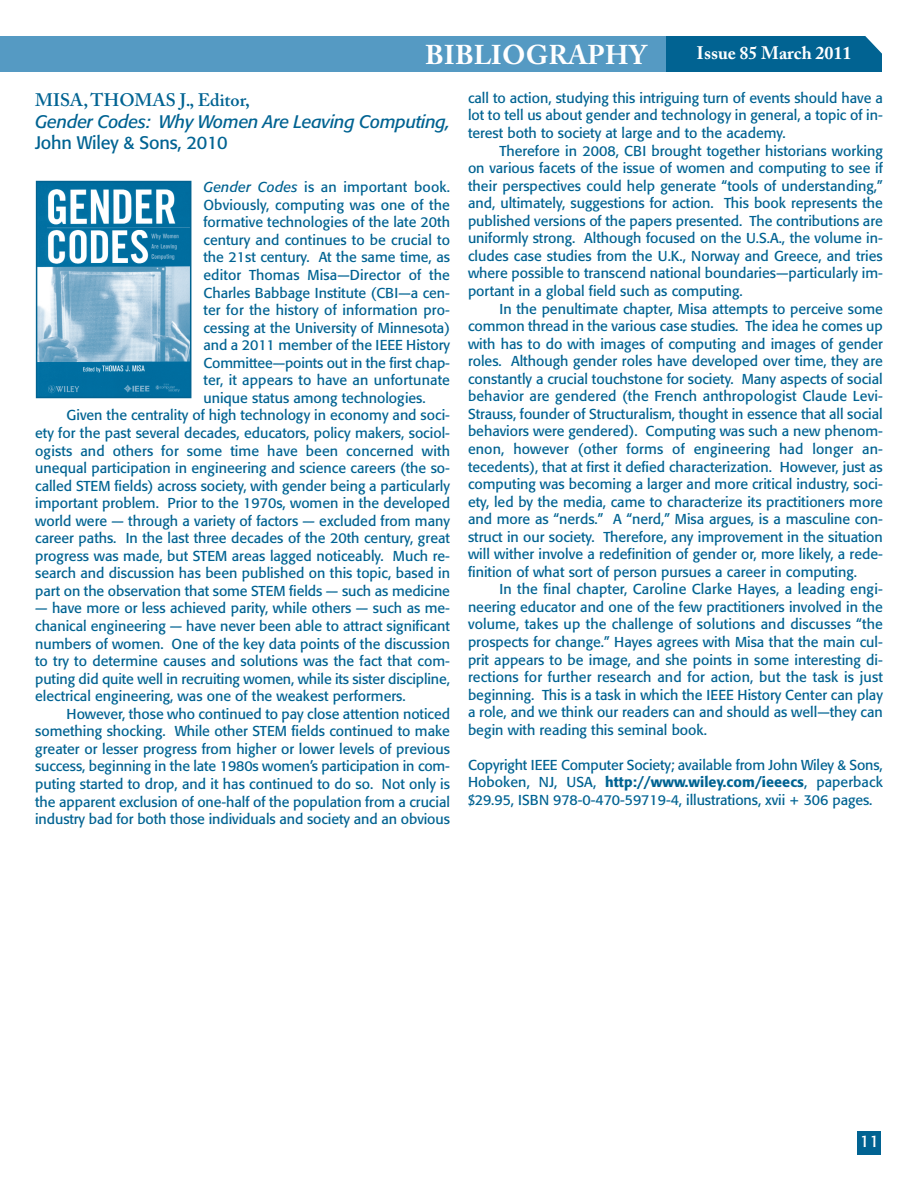
<style>
.page{position:relative;width:918px;height:1188px;background:#fff}
.page>*{position:absolute;margin:0;border:0;box-sizing:border-box;transform-origin:0 0}
.t1{font:700 27px "Adobe Caslon Pro";color:#fff}
.t2{font:italic 18px "Formata";letter-spacing:-.015em;color:#016392}
.t3{font:600 18px "Adobe Caslon Pro";color:#016392}
.t4{font:18px "Formata";letter-spacing:-.01em;color:#016392}
.t5{font:700 18px "Adobe Caslon Pro";color:#fff}
.t6{font:16.5px "Formata";color:#fff}
.t7{font:14.25px/17.5px "Formata";color:#016392;text-align:justify}
.s1{font-style:italic}
.s2{font-weight:500}
</style>
<div class="page">
<div style="left:666px;top:36px;width:216px;height:35px;background:#016392"></div>
<div style="left:0;top:36px;width:666px;height:35px;background:#559ac3"></div>
<svg style="left:865px;top:36px;width:17px;height:18px"></svg>
<img style="left:39px;top:184px;width:149px;height:211px">
<div style="left:36px;top:181px;width:155px;height:217px;border:2px solid #016392"></div>
<div style="left:858px;top:1131px;width:23px;height:23px;background:#016392"></div>
<h1 class="t1" style="left:425px;top:38px;width:223px">BIBLIOGRAPHY</h1>
<p class="t5" style="left:697px;top:43px;width:156px">Issue 85 March 2011</p>
<p class="t3" style="left:35px;top:93px;width:216px">MISA, THOMAS J., Editor,</p>
<p class="t2" style="left:35px;top:113px;width:416px">Gender Codes: Why Women Are Leaving Computing,</p>
<p class="t4" style="left:35px;top:135px;width:194px">John Wiley &amp; Sons, 2010</p>
<p class="t7" style="left:203px;top:180px;width:248px"><span class="s1">Gender Codes</span> is an important book.</p>
<p class="t7" style="left:203px;top:197px;width:248px">Obviously, computing was one of the</p>
<p class="t7" style="left:203px;top:215px;width:248px">formative technologies of the late 20th</p>
<p class="t7" style="left:203px;top:232px;width:248px">century and continues to be crucial to</p>
<p class="t7" style="left:203px;top:250px;width:248px">the 21st century. At the same time, as</p>
<p class="t7" style="left:203px;top:267px;width:248px">editor Thomas Misa—Director of the</p>
<p class="t7" style="left:203px;top:285px;width:248px">Charles Babbage Institute (CBI—a cen-</p>
<p class="t7" style="left:203px;top:302px;width:248px">ter for the history of information pro-</p>
<p class="t7" style="left:203px;top:320px;width:248px">cessing at the University of Minnesota)</p>
<p class="t7" style="left:203px;top:338px;width:248px">and a 2011 member of the IEEE History</p>
<p class="t7" style="left:203px;top:355px;width:248px">Committee—points out in the first chap-</p>
<p class="t7" style="left:203px;top:373px;width:248px">ter, it appears to have an unfortunate</p>
<p class="t7" style="left:203px;top:390px;width:224px">unique status among technologies.</p>
<p class="t7" style="left:67px;top:408px;width:385px">Given the centrality of high technology in economy and soci-</p>
<p class="t7" style="left:35px;top:425px;width:416px">ety for the past several decades, educators, policy makers, sociol-</p>
<p class="t7" style="left:35px;top:443px;width:416px">ogists and others for some time have been concerned with</p>
<p class="t7" style="left:35px;top:460px;width:416px">unequal participation in engineering and science careers (the so-</p>
<p class="t7" style="left:35px;top:478px;width:416px">called STEM fields) across society, with gender being a particularly</p>
<p class="t7" style="left:35px;top:495px;width:416px">important problem. Prior to the 1970s, women in the developed</p>
<p class="t7" style="left:35px;top:513px;width:416px">world were — through a variety of factors — excluded from many</p>
<p class="t7" style="left:35px;top:531px;width:416px">career paths. In the last three decades of the 20th century, great</p>
<p class="t7" style="left:35px;top:548px;width:416px">progress was made, but STEM areas lagged noticeably. Much re-</p>
<p class="t7" style="left:35px;top:566px;width:416px">search and discussion has been published on this topic, based in</p>
<p class="t7" style="left:35px;top:583px;width:416px">part on the observation that some STEM fields — such as medicine</p>
<p class="t7" style="left:35px;top:601px;width:416px">— have more or less achieved parity, while others — such as me&shy;chanical engineering — have never been able to attract significant numbers of women. One of the key data points of the discussion to try to determine causes and solutions was the fact that com&shy;puting did quite well in recruiting women, while its sister discipline, electrical engineering, was one of the weakest performers.</p>
<p class="t7" style="left:35px;top:706px;width:416px;text-indent:31px">However, those who continued to pay close attention noticed something shocking. While other STEM fields continued to make greater or lesser progress from higher or lower levels of previous success, beginning in the late 1980s women’s participation in com&shy;puting started to drop, and it has continued to do so. Not only is the apparent exclusion of one-half of the population from a crucial industry bad for both those individuals and society and an obvious</p>
<p class="t7" style="left:468px;top:90px;width:416px">call to action, studying this intriguing turn of events should have a lot to tell us about gender and technology in general, a topic of in&shy;terest both to society at large and to the academy.</p>
<p class="t7" style="left:468px;top:143px;width:416px;text-indent:31px">Therefore in 2008, CBI brought together historians working on various facets of the issue of women and computing to see if their perspectives could help generate “tools of understanding,” and, ultimately, suggestions for action. This book represents the published versions of the papers presented. The contributions are uniformly strong. Although focused on the U.S.A., the volume in&shy;cludes case studies from the U.K., Norway and Greece, and tries where possible to transcend national boundaries—particularly im&shy;portant in a global field such as computing.</p>
<p class="t7" style="left:468px;top:301px;width:416px;text-indent:31px">In the penultimate chapter, Misa attempts to perceive some common thread in the various case studies. The idea he comes up with has to do with images of computing and images of gender roles. Although gender roles have developed over time, they are constantly a crucial touchstone for society. Many aspects of social behavior are gendered (the French anthropologist Claude Levi-Strauss, founder of Structuralism, thought in essence that all social behaviors were gendered). Computing was such a new phenom&shy;enon, however (other forms of engineering had longer an&shy;tecedents), that at first it defied characterization. However, just as computing was becoming a larger and more critical industry, soci&shy;ety, led by the media, came to characterize its practitioners more and more as “nerds.” A “nerd,” Misa argues, is a masculine con&shy;struct in our society. Therefore, any improvement in the situation will wither involve a redefinition of gender or, more likely, a rede&shy;finition of what sort of person pursues a career in computing.</p>
<p class="t7" style="left:468px;top:582px;width:416px;text-indent:31px">In the final chapter, Caroline Clarke Hayes, a leading engi&shy;neering educator and one of the few practitioners involved in the volume, takes up the challenge of solutions and discusses “the prospects for change.” Hayes agrees with Misa that the main cul&shy;prit appears to be image, and she points in some interesting di&shy;rections for further research and for action, but the task is just beginning. This is a task in which the IEEE History Center can play a role, and we think our readers can and should as well—they can begin with reading this seminal book.</p>
<p class="t7" style="left:468px;top:757px;width:416px">Copyright IEEE Computer Society; available from John Wiley &amp; Sons, Hoboken, NJ, USA, <span class="s2">http://www.wiley.com/ieeecs</span>, paperback $29.95, ISBN 978-0-470-59719-4, illustrations, xvii + 306 pages.</p>
<p class="t6" style="left:860px;top:1134px;width:21px">11</p>
</div>
